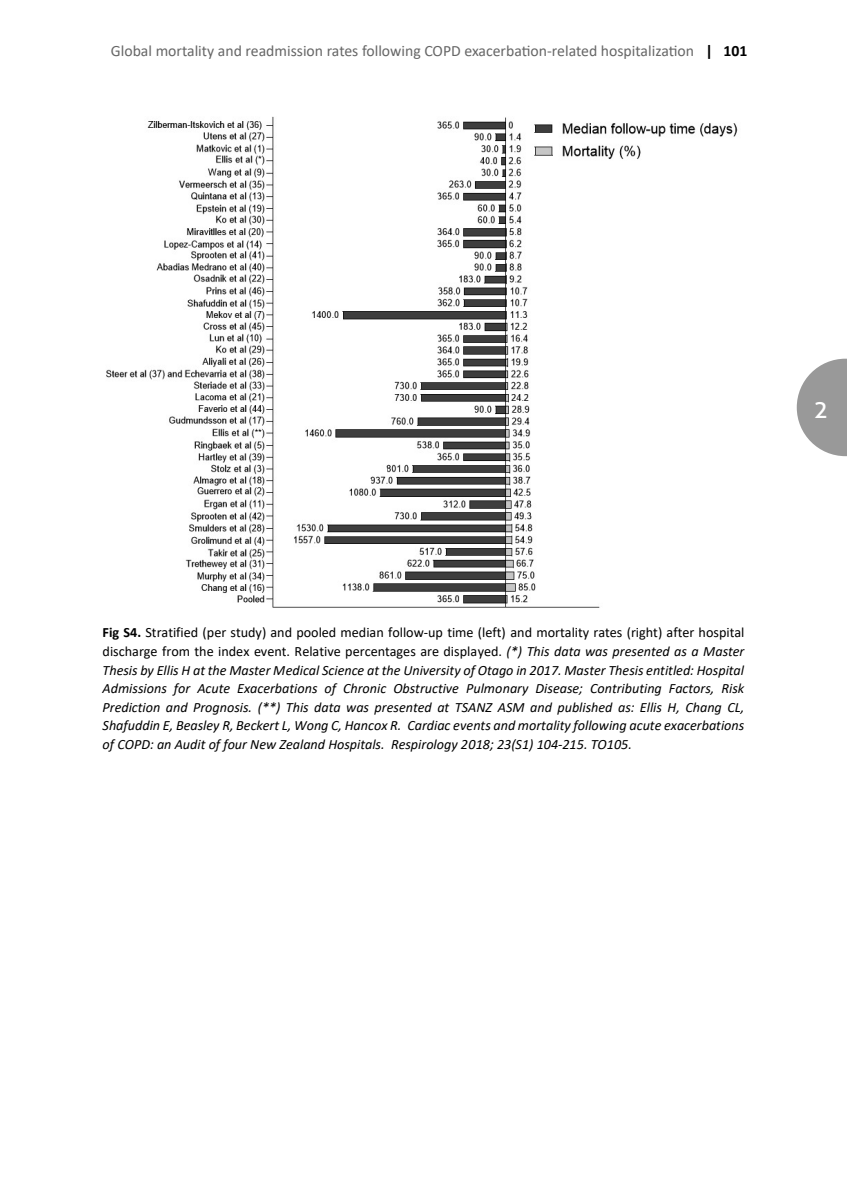
<style>
.page{position:relative;width:847px;height:1194px;background:#fff}
.page>*{position:absolute;margin:0;border:0;box-sizing:border-box;transform-origin:0 0}
.t1{font:24.5px "Aller";color:#fff}
.t2{font:15.75px "Calibri";color:#666}
.t3{font:italic 14.17px/18.6px "Calibri";color:#000;text-align:justify}
.s1{font-weight:700;color:#000}
.s2{font-weight:700;font-style:normal}
.s3{font-style:normal}
</style>
<div class="page">
<img style="left:106px;top:116px;width:632px;height:492px">
<svg style="left:796px;top:359px;width:50px;height:97px"></svg>
<p class="t2" style="left:111px;top:40px;width:637px">Global mortality and readmission rates following COPD exacerbation-related hospitalization <span class="s1">| 101</span></p>
<h1 class="t1" style="left:813px;top:394px;width:16px">2</h1>
<p class="t3" style="left:102px;top:622px;width:643px"><span class="s2">Fig S4.</span> <span class="s3">Stratified (per study) and pooled median follow-up time (left) and mortality rates (right) after hospital discharge from the index event. Relative percentages are displayed.</span> (*) This data was presented as a Master Thesis by Ellis H at the Master Medical Science at the University of Otago in 2017. Master Thesis entitled: Hospital Admissions for Acute Exacerbations of Chronic Obstructive Pulmonary Disease; Contributing Factors, Risk Prediction and Prognosis. (**) This data was presented at TSANZ ASM and published as: Ellis H, Chang CL, Shafuddin E, Beasley R, Beckert L, Wong C, Hancox R. Cardiac events and mortality following acute exacerbations of COPD: an Audit of four New Zealand Hospitals. Respirology 2018; 23(S1) 104-215. TO105.</p>
</div>
